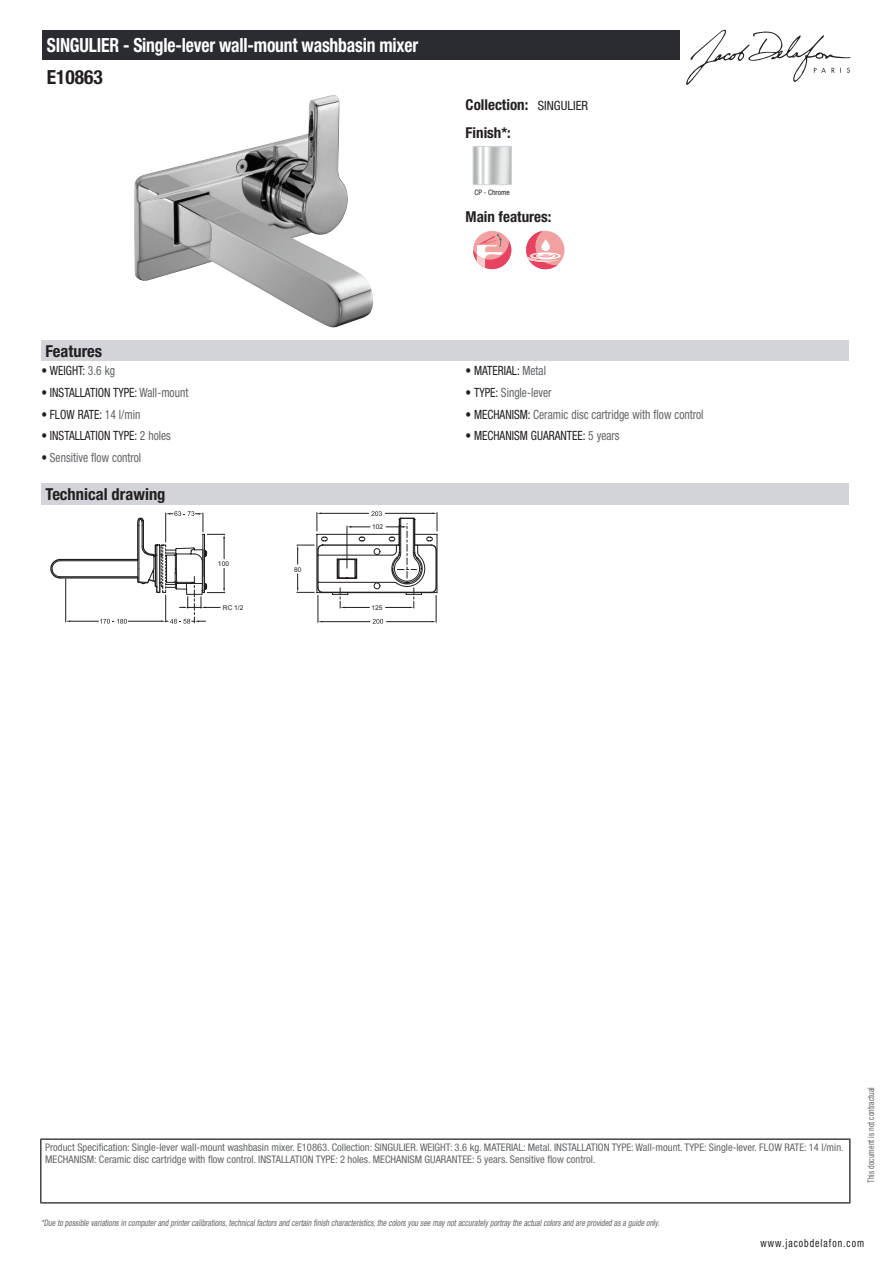
<style>
.page{position:relative;width:893px;height:1263px;background:#fff}
.page>*{position:absolute;margin:0;border:0;box-sizing:border-box;transform-origin:0 0}
.t1{font:700 condensed 19.5px "Helvetica Neue LT Std";letter-spacing:-.01em;color:#fff;scale:.9 1}
.t2{font:700 condensed 19.5px "Helvetica Neue LT Std";color:#231f20}
.t3{font:700 condensed 16.5px "Helvetica Neue LT Std";color:#231f20}
.t4{font:700 condensed 15px/27.8px "Helvetica Neue LT Std";color:#231f20}
.t5{font:condensed 12.75px "Helvetica Neue LT Std";color:#231f20;scale:.9 1}
.t6{font:condensed 12.75px "Helvetica Neue LT Std";color:#626568;scale:.9 1}
.t7{font:condensed 11.25px "Helvetica Neue LT Std";letter-spacing:.1em;color:#231f20;scale:.87 1}
.t8{font:condensed 10.5px/12px "Helvetica Neue LT Std";color:#626568}
.t9{font:italic condensed 9px "Helvetica Neue LT Std";color:#626568;scale:.87 1}
.t10{font:condensed 9px "Helvetica Neue LT Std";color:#626568;scale:.87 1}
.t11{font:condensed 7.5px "Helvetica Neue LT Std";color:#231f20}
.t12{font:6.6px "Arial";color:#231f20}
.s1{font-weight:400;font-size:12.75px}
.s2{color:#626568}
.s3{color:#231f20}
</style>
<div class="page">
<svg style="left:686px;top:30px;width:164px;height:55px"></svg>
<img style="left:134px;top:95px;width:239px;height:233px">
<img style="left:475px;top:148px;width:35px;height:35px">
<div style="left:473px;top:146px;width:39px;height:39px;border:1px solid #d3d4da"></div>
<div style="left:473px;top:231px;width:38px;height:38px;background:#f2a1a1;border-radius:50%"></div>
<svg style="left:473px;top:234px;width:38px;height:35px"></svg>
<div style="left:526px;top:231px;width:38px;height:38px;background:#f2a1a1;border-radius:50%"></div>
<svg style="left:526px;top:231px;width:35px;height:38px"></svg>
<div style="left:41px;top:340px;width:808px;height:21px;background:#d3d4da"></div>
<div style="left:41px;top:483px;width:808px;height:22px;background:#d3d4da"></div>
<svg style="left:50px;top:511px;width:387px;height:113px"></svg>
<div style="left:43px;top:30px;width:637px;height:30px;background:#2a2c32"></div>
<hr style="left:40px;top:1138px;width:810px;height:2px;background:#040503">
<hr style="left:40px;top:1140px;width:1px;height:62px;background:#040503">
<hr style="left:849px;top:1140px;width:1px;height:62px;background:#040503">
<hr style="left:40px;top:1202px;width:810px;height:1px;background:#040503">
<h1 class="t1" style="left:47px;top:33px;width:414px">SINGULIER - Single-lever wall-mount washbasin mixer</h1>
<h1 class="t2" style="left:47px;top:65px;width:58px">E10863</h1>
<h3 class="t4" style="left:466px;top:90px;width:124px">Collection: <span class="s1">SINGULIER<br></span>Finish*:</h3>
<p class="t11" style="left:474px;top:188px;width:37px">CP - Chrome</p>
<h3 class="t4" style="left:466px;top:203px;width:87px">Main features:</h3>
<h2 class="t3" style="left:46px;top:341px;width:58px">Features</h2>
<p class="t5" style="left:41px;top:363px;width:83px">• WEIGHT: <span class="s2">3.6 kg</span></p>
<p class="t5" style="left:466px;top:363px;width:91px">• MATERIAL: <span class="s2">Metal</span></p>
<p class="t5" style="left:41px;top:385px;width:165px">• INSTALLATION TYPE: <span class="s2">Wall-mount</span></p>
<p class="t6" style="left:466px;top:385px;width:97px"><span class="s3">• TYPE:</span> Single-lever</p>
<p class="t5" style="left:41px;top:407px;width:111px">• FLOW RATE: <span class="s2">14 l/min</span></p>
<p class="t6" style="left:466px;top:407px;width:266px"><span class="s3">• MECHANISM:</span> Ceramic disc cartridge with flow control</p>
<p class="t5" style="left:41px;top:428px;width:145px">• INSTALLATION TYPE: <span class="s2">2 holes</span></p>
<p class="t5" style="left:466px;top:428px;width:173px">• MECHANISM GUARANTEE: <span class="s2">5 years</span></p>
<p class="t6" style="left:41px;top:450px;width:112px"><span class="s3">•</span> Sensitive flow control</p>
<h2 class="t3" style="left:46px;top:484px;width:121px">Technical drawing</h2>
<p class="t12" style="left:218px;top:559px;width:13px">100</p>
<p class="t12" style="left:223px;top:603px;width:22px">RC 1/2</p>
<p class="t12" style="left:294px;top:565px;width:9px">80</p>
<p class="t12" style="left:372px;top:523px;width:13px">102</p>
<p class="t12" style="left:371px;top:603px;width:13px">125</p>
<p class="t8" style="left:45px;top:1141px;width:800px">Product Specification: Single-lever wall-mount washbasin mixer. E10863. Collection: SINGULIER. WEIGHT: 3.6 kg. MATERIAL: Metal. INSTALLATION TYPE: Wall-mount. TYPE: Single-lever. FLOW RATE: 14 l/min.<br>MECHANISM: Ceramic disc cartridge with flow control. INSTALLATION TYPE: 2 holes. MECHANISM GUARANTEE: 5 years. Sensitive flow control.</p>
<p class="t9" style="left:41px;top:1217px;width:714px">*Due to possible variationsin computerand printercalibrations,technicalfactorsand certain finish characteristics,the colorsyou see maynotaccuratelyportraythe actualcolorsand are provided asa guide only.</p>
<p class="t10" style="left:866px;top:1183px;width:111px;rotate:-90deg">This document is not contractual</p>
<p class="t7" style="left:760px;top:1237px;width:121px">www.jacobdelafon.com</p>
</div>
